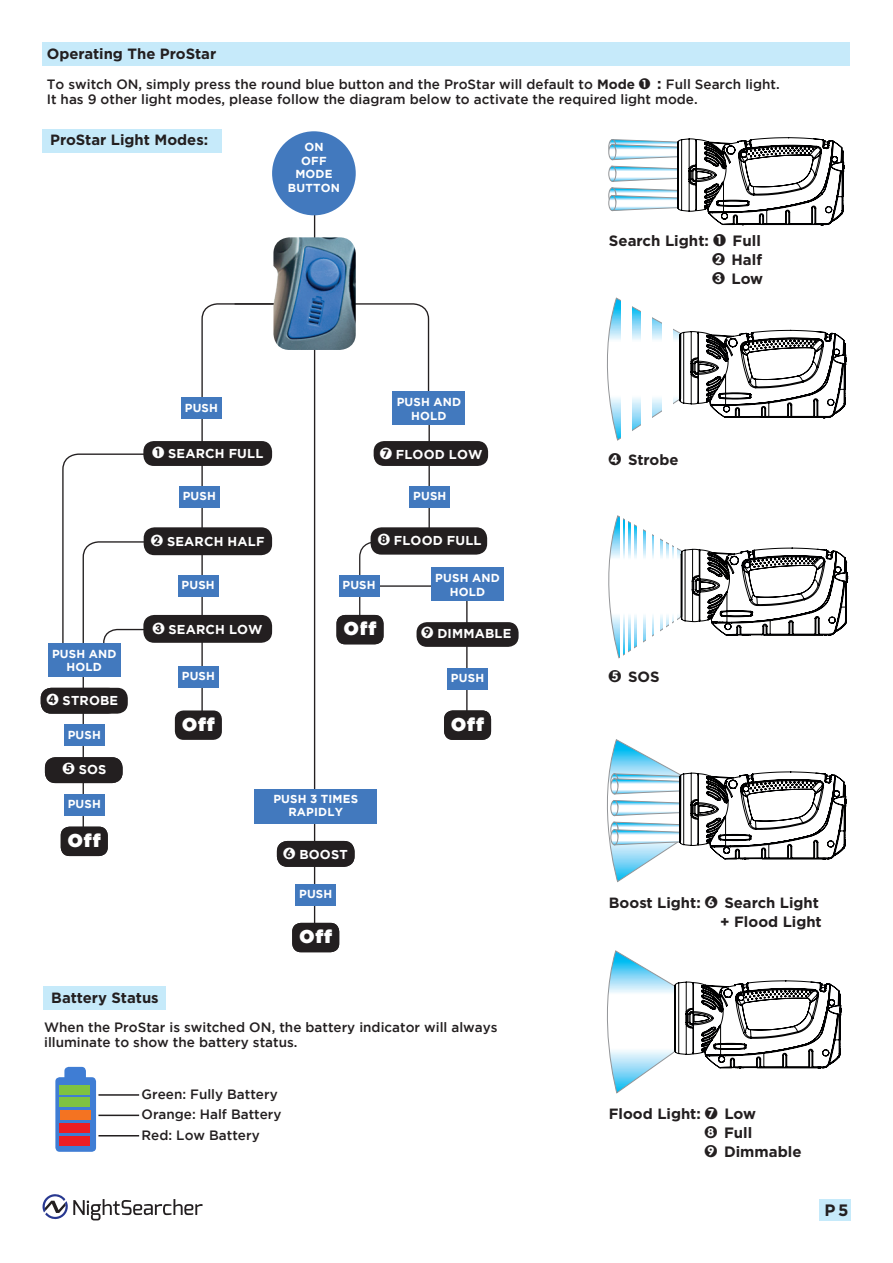
<style>
.page{position:relative;width:893px;height:1263px;background:#fff}
.page>*{position:absolute;margin:0;border:0;box-sizing:border-box;transform-origin:0 0}
.t1{font:18.45px "Gotham Ultra";letter-spacing:.05em;color:#fff}
.t2{font:700 16.5px "Gotham";color:#231f20}
.t3{font:700 15px "Gotham";color:#231f20}
.t4{font:700 14.85px "Gotham";color:#231f20}
.t5{font:500 13.5px "Gotham";color:#231f20}
.t6{font:700 12.9px "Gotham";letter-spacing:.015em;color:#fff}
.t7{font:700 11.55px/14px "Gotham";letter-spacing:.015em;color:#fff;text-align:center}
.s1{font-weight:700}
.s2{font-family:"Circled";font-weight:400}
.s3{font-weight:700;font-size:15px}
.s4{font-family:"Circled";font-weight:400;font-size:14.25px}
.s5{font-family:"Circled";font-weight:400;font-size:15px}
.s6{font-size:15px}
</style>
<div class="page">
<svg style="left:42px;top:1194px;width:161px;height:26px"></svg>
<div style="left:43px;top:129px;width:179px;height:24px;background:#c6eafa"></div>
<div style="left:43px;top:43px;width:807px;height:23px;background:#c6eafa"></div>
<div style="left:608px;top:139px;width:8px;height:16px;border:1px solid #939598;border-radius:50%"></div>
<div style="left:608px;top:144px;width:8px;height:16px;border:1px solid #939598;border-radius:50%"></div>
<div style="left:608px;top:188px;width:8px;height:15px;border:1px solid #939598;border-radius:50%"></div>
<div style="left:608px;top:195px;width:8px;height:16px;border:1px solid #939598;border-radius:50%"></div>
<div style="left:608px;top:166px;width:8px;height:16px;border:1px solid #939598;border-radius:50%"></div>
<svg style="left:609px;top:137px;width:235px;height:88px"></svg>
<svg style="left:607px;top:950px;width:234px;height:144px"></svg>
<svg style="left:607px;top:739px;width:239px;height:143px"></svg>
<svg style="left:607px;top:297px;width:239px;height:144px"></svg>
<div style="left:662px;top:294px;width:11px;height:139px;background:#fff"></div>
<div style="left:641px;top:300px;width:10px;height:138px;background:#fff"></div>
<div style="left:621px;top:294px;width:10px;height:149px;background:#fff"></div>
<svg style="left:608px;top:515px;width:240px;height:144px"></svg>
<hr style="left:620px;top:512px;width:2px;height:148px;background:#fff">
<hr style="left:625px;top:516px;width:3px;height:148px;background:#fff">
<hr style="left:631px;top:516px;width:3px;height:148px;background:#fff">
<hr style="left:663px;top:512px;width:3px;height:148px;background:#fff">
<hr style="left:669px;top:516px;width:2px;height:148px;background:#fff">
<hr style="left:674px;top:516px;width:3px;height:148px;background:#fff">
<div style="left:637px;top:519px;width:6px;height:148px;background:#fff"></div>
<div style="left:646px;top:521px;width:5px;height:148px;background:#fff"></div>
<div style="left:654px;top:522px;width:6px;height:148px;background:#fff"></div>
<hr style="left:314px;top:208px;width:1px;height:729px;background:#231f20">
<svg style="left:356px;top:303px;width:74px;height:114px"></svg>
<svg style="left:201px;top:303px;width:145px;height:429px"></svg>
<div style="left:181px;top:397px;width:41px;height:22px;background:#4279be"></div>
<div style="left:175px;top:710px;width:47px;height:30px;background:#231f20;border-radius:9px"></div>
<div style="left:336px;top:615px;width:47px;height:29px;background:#231f20;border-radius:9px"></div>
<hr style="left:428px;top:413px;width:2px;height:135px;background:#231f20">
<div style="left:374px;top:441px;width:114px;height:25px;background:#231f20;border-radius:11px"></div>
<div style="left:409px;top:486px;width:41px;height:21px;background:#4279be"></div>
<div style="left:254px;top:789px;width:123px;height:34px;background:#4279be"></div>
<div style="left:277px;top:841px;width:78px;height:26px;background:#231f20;border-radius:10px"></div>
<div style="left:295px;top:884px;width:41px;height:21px;background:#4279be"></div>
<div style="left:292px;top:923px;width:47px;height:29px;background:#231f20;border-radius:9px"></div>
<div style="left:447px;top:668px;width:41px;height:21px;background:#4279be"></div>
<div style="left:431px;top:568px;width:73px;height:33px;background:#4279be"></div>
<svg style="left:358px;top:541px;width:110px;height:175px"></svg>
<div style="left:371px;top:527px;width:116px;height:28px;background:#231f20;border-radius:11px"></div>
<div style="left:339px;top:575px;width:40px;height:21px;background:#4279be"></div>
<div style="left:444px;top:710px;width:47px;height:30px;background:#231f20;border-radius:9px"></div>
<div style="left:272px;top:131px;width:84px;height:84px;background:#4279be;border-radius:50%"></div>
<div style="left:143px;top:441px;width:129px;height:25px;background:#231f20;border-radius:11px"></div>
<img style="left:273px;top:237px;width:83px;height:113px">
<div style="left:393px;top:392px;width:72px;height:33px;background:#4279be"></div>
<svg style="left:62px;top:453px;width:158px;height:378px"></svg>
<div style="left:144px;top:527px;width:128px;height:28px;background:#231f20;border-radius:11px"></div>
<div style="left:143px;top:615px;width:129px;height:28px;background:#231f20;border-radius:11px"></div>
<div style="left:64px;top:725px;width:41px;height:21px;background:#4279be"></div>
<div style="left:45px;top:757px;width:78px;height:26px;background:#231f20;border-radius:10px"></div>
<div style="left:61px;top:827px;width:47px;height:29px;background:#231f20;border-radius:9px"></div>
<div style="left:41px;top:688px;width:87px;height:26px;background:#231f20;border-radius:10px"></div>
<div style="left:48px;top:643px;width:72px;height:34px;background:#4279be"></div>
<div style="left:64px;top:794px;width:41px;height:21px;background:#4279be"></div>
<div style="left:417px;top:622px;width:102px;height:25px;background:#231f20;border-radius:11px"></div>
<div style="left:44px;top:986px;width:122px;height:24px;background:#c6eafa"></div>
<div style="left:55px;top:1077px;width:41px;height:75px;background:#3f7dd4;border-radius:4px"></div>
<div style="left:64px;top:1067px;width:22px;height:19px;background:#3f7dd4;border-radius:4px"></div>
<div style="left:60px;top:1085px;width:30px;height:9px;background:#7fc241"></div>
<div style="left:60px;top:1098px;width:30px;height:9px;background:#7fc241"></div>
<div style="left:60px;top:1111px;width:31px;height:9px;background:#f47321"></div>
<div style="left:60px;top:1124px;width:30px;height:9px;background:#ee1d23"></div>
<div style="left:60px;top:1137px;width:30px;height:9px;background:#ee1d23"></div>
<hr style="left:98px;top:1094px;width:41px;height:2px;background:#231f20">
<hr style="left:98px;top:1114px;width:41px;height:2px;background:#231f20">
<hr style="left:98px;top:1135px;width:41px;height:1px;background:#231f20">
<div style="left:820px;top:1199px;width:31px;height:21px;background:#c6eafa"></div>
<p class="t4" style="left:47px;top:45px;width:171px">Operating The ProStar</p>
<p class="t5" style="left:47px;top:77px;width:734px">To switch ON, simply press the round blue button and the ProStar will default to <span class="s1">Mode</span> <span class="s2">1</span> <span class="s3">:</span> Full Search light.</p>
<p class="t5" style="left:47px;top:92px;width:652px">It has 9 other light modes, please follow the diagram below to activate the required light mode.</p>
<p class="t4" style="left:50px;top:131px;width:160px">ProStar Light Modes:</p>
<p class="t7" style="left:304px;top:139px;width:21px">ON</p>
<p class="t7" style="left:301px;top:153px;width:27px">OFF</p>
<p class="t7" style="left:295px;top:167px;width:39px">MODE</p>
<p class="t7" style="left:288px;top:181px;width:53px">BUTTON</p>
<p class="t7" style="left:52px;top:646px;width:66px">PUSH AND<br>HOLD</p>
<p class="t6" style="left:47px;top:693px;width:73px"><span class="s4">4</span> STROBE</p>
<p class="t6" style="left:52px;top:692px;width:57px">STROBE</p>
<p class="t7" style="left:68px;top:727px;width:35px">PUSH</p>
<p class="t6" style="left:63px;top:762px;width:45px"><span class="s4">5</span> SOS</p>
<p class="t6" style="left:70px;top:761px;width:29px">SOS</p>
<p class="t7" style="left:68px;top:797px;width:35px">PUSH</p>
<p class="t1" style="left:68px;top:830px;width:34px">Off</p>
<p class="t7" style="left:185px;top:400px;width:35px">PUSH</p>
<p class="t7" style="left:397px;top:394px;width:66px">PUSH AND<br>HOLD</p>
<p class="t6" style="left:152px;top:446px;width:112px"><span class="s4">1</span> SEARCH FULL</p>
<p class="t7" style="left:183px;top:489px;width:35px">PUSH</p>
<p class="t6" style="left:380px;top:447px;width:104px"><span class="s4">7</span> FLOOD LOW</p>
<p class="t7" style="left:413px;top:489px;width:35px">PUSH</p>
<p class="t6" style="left:151px;top:534px;width:115px"><span class="s4">2</span> SEARCH HALF</p>
<p class="t6" style="left:378px;top:533px;width:105px"><span class="s4">8</span> FLOOD FULL</p>
<p class="t7" style="left:182px;top:578px;width:35px">PUSH</p>
<p class="t7" style="left:342px;top:578px;width:35px">PUSH</p>
<p class="t7" style="left:435px;top:570px;width:66px">PUSH AND<br>HOLD</p>
<p class="t6" style="left:153px;top:621px;width:112px"><span class="s4">3</span> SEARCH LOW</p>
<p class="t1" style="left:344px;top:618px;width:34px">Off</p>
<p class="t6" style="left:422px;top:626px;width:91px"><span class="s4">9</span> DIMMABLE</p>
<p class="t7" style="left:182px;top:669px;width:35px">PUSH</p>
<p class="t1" style="left:182px;top:714px;width:34px">Off</p>
<p class="t7" style="left:451px;top:671px;width:35px">PUSH</p>
<p class="t1" style="left:451px;top:714px;width:34px">Off</p>
<p class="t7" style="left:273px;top:792px;width:86px">PUSH 3 TIMES</p>
<p class="t7" style="left:288px;top:805px;width:56px">RAPIDLY</p>
<p class="t6" style="left:284px;top:847px;width:66px"><span class="s4">6</span> BOOST</p>
<p class="t6" style="left:302px;top:845px;width:29px">SOS</p>
<p class="t7" style="left:299px;top:887px;width:35px">PUSH</p>
<p class="t1" style="left:299px;top:926px;width:34px">Off</p>
<p class="t4" style="left:51px;top:989px;width:109px">Battery Status</p>
<p class="t5" style="left:44px;top:1019px;width:455px">When the ProStar is switched ON, the battery indicator will always</p>
<p class="t5" style="left:44px;top:1034px;width:255px">illuminate to show the battery status.</p>
<p class="t5" style="left:142px;top:1086px;width:138px">Green: Fully Battery</p>
<p class="t5" style="left:142px;top:1106px;width:142px">Orange: Half Battery</p>
<p class="t5" style="left:142px;top:1127px;width:120px">Red: Low Battery</p>
<p class="t3" style="left:609px;top:232px;width:153px">Search Light: <span class="s2">1</span> Full</p>
<p class="t3" style="left:712px;top:251px;width:51px"><span class="s2">2</span> Half</p>
<p class="t3" style="left:712px;top:270px;width:52px"><span class="s2">3</span> Low</p>
<p class="t4" style="left:609px;top:451px;width:71px"><span class="s5">4</span> Strobe</p>
<p class="t4" style="left:609px;top:668px;width:52px"><span class="s5">5</span> SOS</p>
<p class="t4" style="left:609px;top:894px;width:212px">Boost Light: <span class="s5">6</span> Search Light</p>
<p class="t4" style="left:720px;top:913px;width:103px">+ Flood Light</p>
<p class="t4" style="left:609px;top:1105px;width:149px">Flood Light: <span class="s5">7</span> <span class="s6">Low</span></p>
<p class="t3" style="left:705px;top:1124px;width:49px"><span class="s2">8</span> Full</p>
<p class="t3" style="left:705px;top:1143px;width:98px"><span class="s2">9</span> Dimmable</p>
<p class="t2" style="left:825px;top:1200px;width:26px">P5</p>
</div>
